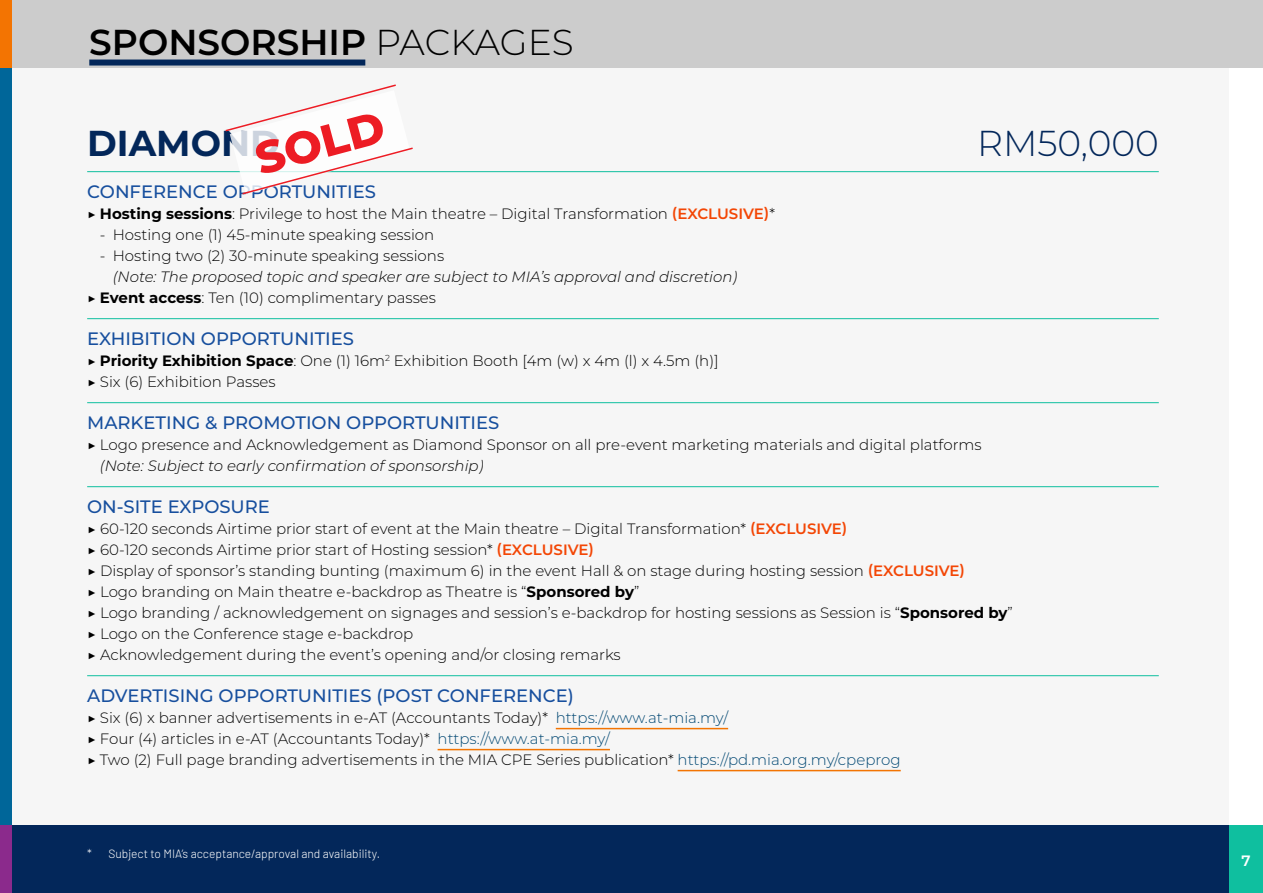
<style>
.page{position:relative;width:1263px;height:893px;background:#fff}
.page>*{position:absolute;margin:0;border:0;box-sizing:border-box;transform-origin:0 0}
.t1{font:800 45px "Montserrat";color:#ed1c24}
.t2{font:600 36px "Montserrat";color:#000}
.t3{font:300 36px "Montserrat";color:#03275a}
.t4{font:700 36px "Montserrat";color:#03275a}
.t5{font:500 18px "Montserrat";color:#174f9e}
.t6{font:300 15px/21px "Montserrat";color:#000}
.t7{font:italic 300 15px/21px "Montserrat";color:#000}
.t8{font:600 15px "Montserrat";color:#fff}
.t9{font:300 12px "Barlow";color:#fff}
.s1{font-weight:300}
.s2{font-weight:700}
.s3{font-weight:600;color:#f34605}
.s4{font-style:normal}
.s5{font-weight:700;font-style:normal}
.s6{color:#024873}
</style>
<div class="page">
<div style="left:12px;top:0;width:1251px;height:893px;background:#f6f6f6"></div>
<div style="left:1229px;top:0;width:34px;height:893px;background:#fff"></div>
<div style="left:0;top:825px;width:1263px;height:68px;background:#03275a"></div>
<div style="left:1229px;top:825px;width:34px;height:68px;background:#0fbf9f"></div>
<div style="left:0;top:0;width:12px;height:893px;background:#069"></div>
<div style="left:12px;top:0;width:1251px;height:68px;background:#ccc"></div>
<div style="left:0;top:0;width:12px;height:68px;background:#f37402"></div>
<div style="left:0;top:825px;width:12px;height:68px;background:#8b2a8c"></div>
<hr style="left:87px;top:171px;width:1072px;height:1px;background:#0fbf9f">
<hr style="left:87px;top:318px;width:1072px;height:1px;background:#0fbf9f">
<hr style="left:87px;top:402px;width:1072px;height:1px;background:#0fbf9f">
<hr style="left:87px;top:486px;width:1072px;height:1px;background:#0fbf9f">
<hr style="left:87px;top:675px;width:1072px;height:1px;background:#0fbf9f">
<hr style="left:556px;top:728px;width:172px;height:1px;background:#f37402">
<hr style="left:438px;top:749px;width:172px;height:1px;background:#f37402">
<hr style="left:678px;top:770px;width:223px;height:1px;background:#f37402">
<div style="left:89px;top:60px;width:276px;height:6px;background:#03275a"></div>
<svg style="left:224px;top:84px;width:190px;height:111px"></svg>
<h2 class="t2" style="left:89px;top:17px;width:486px">SPONSORSHIP <span class="s1">PACKAGES</span></h2>
<h1 class="t1" style="left:248px;top:128px;width:133px;rotate:-15deg">SOLD</h1>
<h2 class="t4" style="left:87px;top:117px;width:194px">DIAMOND</h2>
<h2 class="t3" style="left:977px;top:118px;width:183px">RM50,000</h2>
<p class="t5" style="left:87px;top:179px;width:290px">CONFERENCE OPPORTUNITIES</p>
<p class="t6" style="left:87px;top:202px;width:689px">▶ <span class="s2">Hosting sessions</span>: Privilege to host the Main theatre – Digital Transformation <span class="s3">(EXCLUSIVE)</span>*</p>
<p class="t6" style="left:100px;top:223px;width:336px">- Hosting one (1) 45-minute speaking session</p>
<p class="t6" style="left:100px;top:244px;width:346px">- Hosting two (2) 30-minute speaking sessions</p>
<p class="t7" style="left:87px;top:265px;width:652px;text-indent:26px">(Note: The proposed topic and speaker are subject to MIA’s approval and discretion) <span class="s4">▶</span> <span class="s5">Event access</span><span class="s4">: Ten (10) complimentary passes</span></p>
<p class="t5" style="left:87px;top:326px;width:268px">EXHIBITION OPPORTUNITIES</p>
<p class="t6" style="left:87px;top:349px;width:633px">▶ <span class="s2">Priority Exhibition Space</span>: One (1) 16m<sup>2</sup> Exhibition Booth [4m (w) x 4m (l) x 4.5m (h)] ▶ Six (6) Exhibition Passes</p>
<p class="t5" style="left:87px;top:410px;width:414px">MARKETING &amp; PROMOTION OPPORTUNITIES</p>
<p class="t6" style="left:87px;top:433px;width:896px">▶ Logo presence and Acknowledgement as Diamond Sponsor on all pre-event marketing materials and digital platforms</p>
<p class="t7" style="left:100px;top:454px;width:385px">(Note: Subject to early confirmation of sponsorship)</p>
<p class="t5" style="left:87px;top:494px;width:184px">ON-SITE EXPOSURE</p>
<p class="t6" style="left:87px;top:517px;width:927px">▶ 60-120 seconds Airtime prior start of event at the Main theatre – Digital Transformation* <span class="s3">(EXCLUSIVE)<br></span>▶ 60-120 seconds Airtime prior start of Hosting session* <span class="s3">(EXCLUSIVE)<br></span>▶ Display of sponsor’s standing bunting (maximum 6) in the event Hall &amp; on stage during hosting session <span class="s3">(EXCLUSIVE)<br></span>▶ Logo branding on Main theatre e-backdrop as Theatre is “<span class="s2">Sponsored by</span>”<br>▶ Logo branding / acknowledgement on signages and session’s e-backdrop for hosting sessions as Session is “<span class="s2">Sponsored by</span>” ▶ Logo on the Conference stage e-backdrop<br>▶ Acknowledgement during the event’s opening and/or closing remarks</p>
<p class="t5" style="left:87px;top:683px;width:488px">ADVERTISING OPPORTUNITIES (POST CONFERENCE)</p>
<p class="t6" style="left:87px;top:706px;width:815px">▶ Six (6) x banner advertisements in e-AT (Accountants Today)* <span class="s6">https://www.at-mia.my/<br></span>▶ Four (4) articles in e-AT (Accountants Today)* <span class="s6">https://www.at-mia.my/<br></span>▶ Two (2) Full page branding advertisements in the MIA CPE Series publication* <span class="s6">https://pd.mia.org.my/cpeprog</span></p>
<p class="t9" style="left:87px;top:845px;width:294px">* Subject to MIA’s acceptance/approval and availability.</p>
<p class="t8" style="left:1241px;top:850px;width:11px">7</p>
</div>
